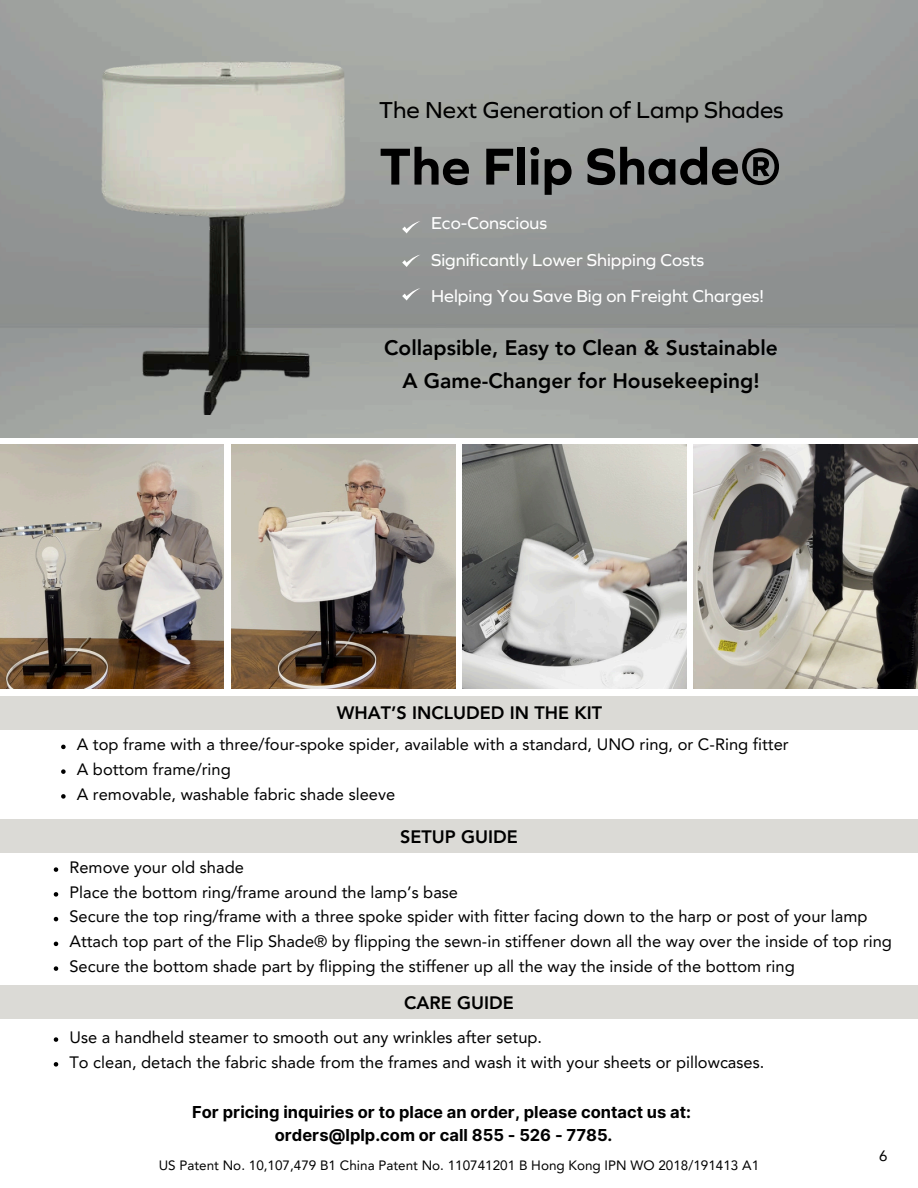
<style>
.page{position:relative;width:918px;height:1188px;background:#fff}
.page>*{position:absolute;margin:0;border:0;box-sizing:border-box;transform-origin:0 0}
.t1{font:700 54px "Graphie";color:#000}
.t2{font:24px "Graphie";color:#000}
.t3{font:800 21px "Avenir LT Pro";color:#000}
.t4{font:800 18px "Avenir LT Pro";color:#000}
.t5{font:17.85px/36.5px "Graphie";color:#fff}
.t6{font:16.5px "Avenir LT Pro";color:#000}
.t7{font:700 16.5px/22.5px "Inter";color:#000;text-align:center}
.t8{font:15px "Avenir LT Pro";color:#000}
.t9{font:13.5px "Avenir LT Pro";color:#000}
</style>
<div class="page">
<img style="left:0;top:0;width:918px;height:438px">
<img style="left:60px;top:24px;width:329px;height:390px">
<svg style="left:402px;top:221px;width:18px;height:12px"></svg>
<svg style="left:402px;top:255px;width:18px;height:12px"></svg>
<svg style="left:402px;top:288px;width:18px;height:13px"></svg>
<img style="left:0;top:444px;width:224px;height:245px">
<img style="left:231px;top:444px;width:224px;height:245px">
<img style="left:462px;top:444px;width:224px;height:245px">
<img style="left:694px;top:444px;width:224px;height:245px">
<div style="left:0;top:697px;width:918px;height:33px;background:#dbdad6"></div>
<svg style="left:61px;top:745px;width:5px;height:4px"></svg>
<svg style="left:61px;top:769px;width:5px;height:5px"></svg>
<svg style="left:61px;top:794px;width:5px;height:5px"></svg>
<svg style="left:54px;top:867px;width:4px;height:5px"></svg>
<svg style="left:54px;top:892px;width:4px;height:5px"></svg>
<svg style="left:54px;top:917px;width:4px;height:4px"></svg>
<svg style="left:54px;top:942px;width:4px;height:4px"></svg>
<svg style="left:54px;top:966px;width:4px;height:5px"></svg>
<svg style="left:54px;top:1037px;width:4px;height:5px"></svg>
<svg style="left:54px;top:1062px;width:4px;height:5px"></svg>
<div style="left:0;top:819px;width:918px;height:33px;background:#dbdad6"></div>
<div style="left:0;top:986px;width:918px;height:33px;background:#dbdad6"></div>
<h2 class="t2" style="left:379px;top:96px;width:406px">The Next Generation of Lamp Shades</h2>
<p class="t1" style="left:379px;top:134px;width:404px">The Flip Shade®</p>
<p class="t5" style="left:431px;top:205px;width:335px">Eco-Conscious<br>Significantly Lower Shipping Costs<br>Helping You Save Big on Freight Charges!</p>
<h1 class="t3" style="left:384px;top:339px;width:395px">Collapsible, Easy to Clean &amp; Sustainable</h1>
<p class="t3" style="left:403px;top:372px;width:359px">A Game-Changer for Housekeeping!</p>
<h3 class="t4" style="left:337px;top:705px;width:267px">WHAT’S INCLUDED IN THE KIT</h3>
<p class="t6" style="left:77px;top:738px;width:713px">A top frame with a three/four-spoke spider, available with a standard, UNO ring, or C-Ring fitter</p>
<p class="t6" style="left:77px;top:763px;width:156px">A bottom frame/ring</p>
<h3 class="t6" style="left:77px;top:787px;width:320px">A removable, washable fabric shade sleeve</h3>
<h4 class="t4" style="left:400px;top:829px;width:119px">SETUP GUIDE</h4>
<p class="t6" style="left:69px;top:861px;width:176px">Remove your old shade</p>
<p class="t6" style="left:69px;top:885px;width:390px">Place the bottom ring/frame around the lamp’s base</p>
<p class="t6" style="left:69px;top:910px;width:800px">Secure the top ring/frame with a three spoke spider with fitter facing down to the harp or post of your lamp</p>
<p class="t6" style="left:69px;top:935px;width:824px">Attach top part of the Flip Shade® by flipping the sewn-in stiffener down all the way over the inside of top ring</p>
<h4 class="t6" style="left:69px;top:960px;width:727px">Secure the bottom shade part by flipping the stiffener up all the way the inside of the bottom ring</h4>
<p class="t4" style="left:404px;top:996px;width:111px">CARE GUIDE</p>
<p class="t6" style="left:69px;top:1030px;width:474px">Use a handheld steamer to smooth out any wrinkles after setup.</p>
<p class="t6" style="left:69px;top:1055px;width:696px">To clean, detach the fabric shade from the frames and wash it with your sheets or pillowcases.</p>
<p class="t7" style="left:192px;top:1101px;width:500px">For pricing inquiries or to place an order, please contact us at: orders@lplp.com or call 855 - 526 - 7785.</p>
<p class="t9" style="left:159px;top:1160px;width:602px">US Patent No. 10,107,479 B1 China Patent No. 110741201 B Hong Kong IPN WO 2018/191413 A1</p>
<p class="t8" style="left:879px;top:1150px;width:10px">6</p>
</div>
